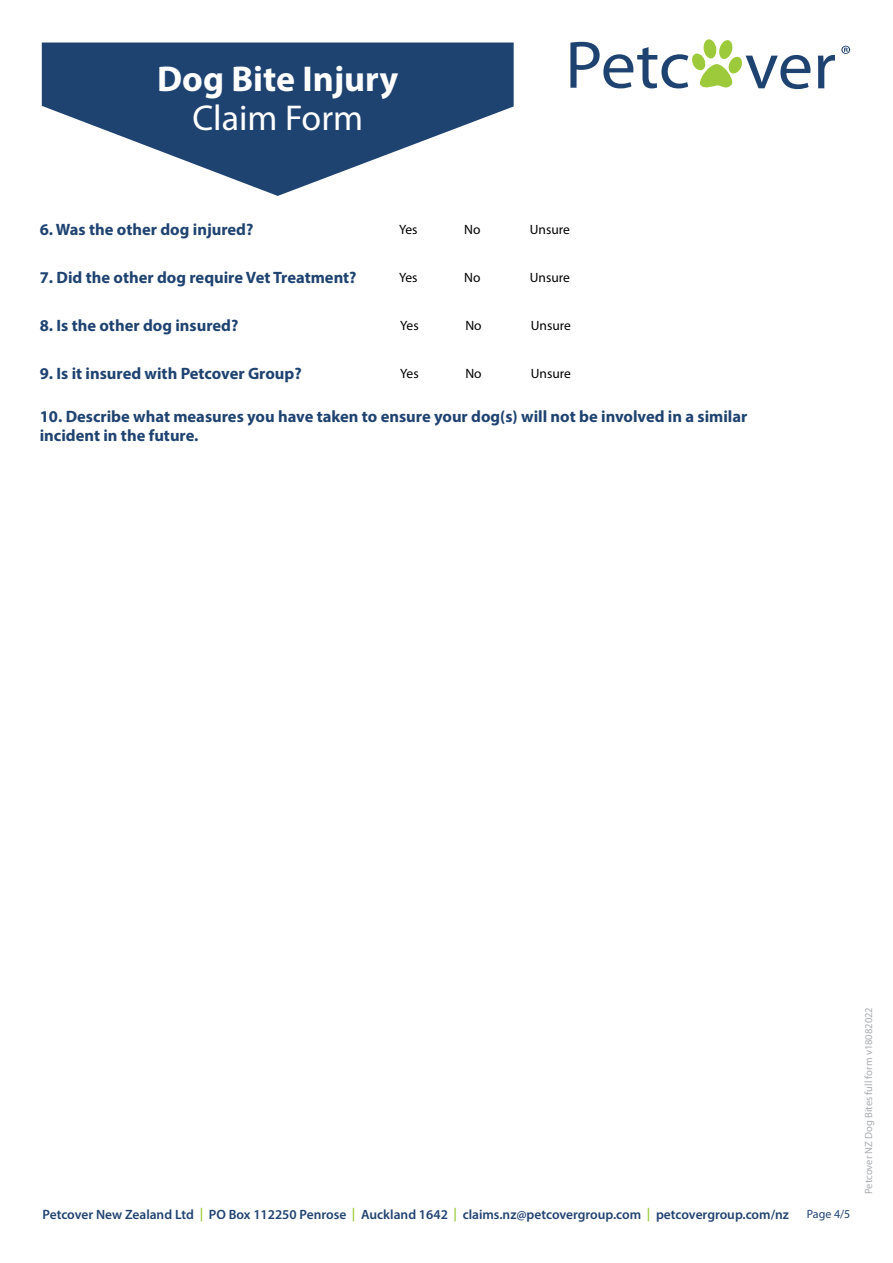
<style>
.page{position:relative;width:893px;height:1263px;background:#fff}
.page>*{position:absolute;margin:0;border:0;box-sizing:border-box;transform-origin:0 0}
.t1{font:700 36px "Myriad Pro";color:#fff}
.t2{font:36px "Myriad Pro";color:#fff}
.t3{font:700 16.5px/19.8px "Myriad Pro";color:#1f4371}
.t4{font:600 13.5px "Myriad Pro";color:#204271}
.t5{font:13.5px "Myriad Pro";color:#000}
.t6{font:12px "Myriad Pro";color:#204271}
.t7{font:10.5px "Myriad Pro";color:#aaacb0}
.s1{color:#9dca3a}
</style>
<div class="page">
<svg style="left:42px;top:43px;width:472px;height:153px;fill:#1f4371"></svg>
<svg style="left:818px;top:55px;width:17px;height:33px"></svg>
<svg style="left:841px;top:46px;width:9px;height:8px"></svg>
<svg style="left:570px;top:39px;width:240px;height:51px"></svg>
<h1 class="t1" style="left:157px;top:56px;width:243px">Dog Bite Injury</h1>
<h1 class="t2" style="left:192px;top:96px;width:172px">Claim Form</h1>
<p class="t3" style="left:40px;top:219px;width:215px">6. Was the other dog injured?</p>
<p class="t5" style="left:399px;top:221px;width:20px">Yes</p>
<p class="t5" style="left:464px;top:221px;width:18px">No</p>
<p class="t5" style="left:530px;top:221px;width:42px">Unsure</p>
<p class="t3" style="left:40px;top:267px;width:318px">7. Did the other dog require Vet Treatment?</p>
<p class="t5" style="left:399px;top:269px;width:20px">Yes</p>
<p class="t5" style="left:464px;top:269px;width:18px">No</p>
<p class="t5" style="left:530px;top:269px;width:42px">Unsure</p>
<p class="t3" style="left:40px;top:315px;width:200px">8. Is the other dog insured?</p>
<p class="t5" style="left:400px;top:317px;width:20px">Yes</p>
<p class="t5" style="left:465px;top:317px;width:18px">No</p>
<p class="t5" style="left:531px;top:317px;width:42px">Unsure</p>
<p class="t3" style="left:40px;top:363px;width:264px">9. Is it insured with Petcover Group?</p>
<p class="t5" style="left:400px;top:365px;width:20px">Yes</p>
<p class="t5" style="left:465px;top:365px;width:18px">No</p>
<p class="t5" style="left:531px;top:365px;width:42px">Unsure</p>
<p class="t3" style="left:40px;top:406px;width:709px">10. Describe what measures you have taken to ensure your dog(s) will not be involved in a similar incident in the future.</p>
<p class="t4" style="left:43px;top:1206px;width:748px">Petcover New Zealand Ltd <span class="s1">|</span> PO Box 112250 Penrose <span class="s1">|</span> Auckland 1642 <span class="s1">|</span> claims.nz@petcovergroup.com <span class="s1">|</span> petcovergroup.com/nz</p>
<p class="t6" style="left:807px;top:1207px;width:45px">Page 4/5</p>
<p class="t7" style="left:862px;top:1194px;width:188px;rotate:-90deg">Petcover NZ Dog Bites full form v18082022</p>
</div>
